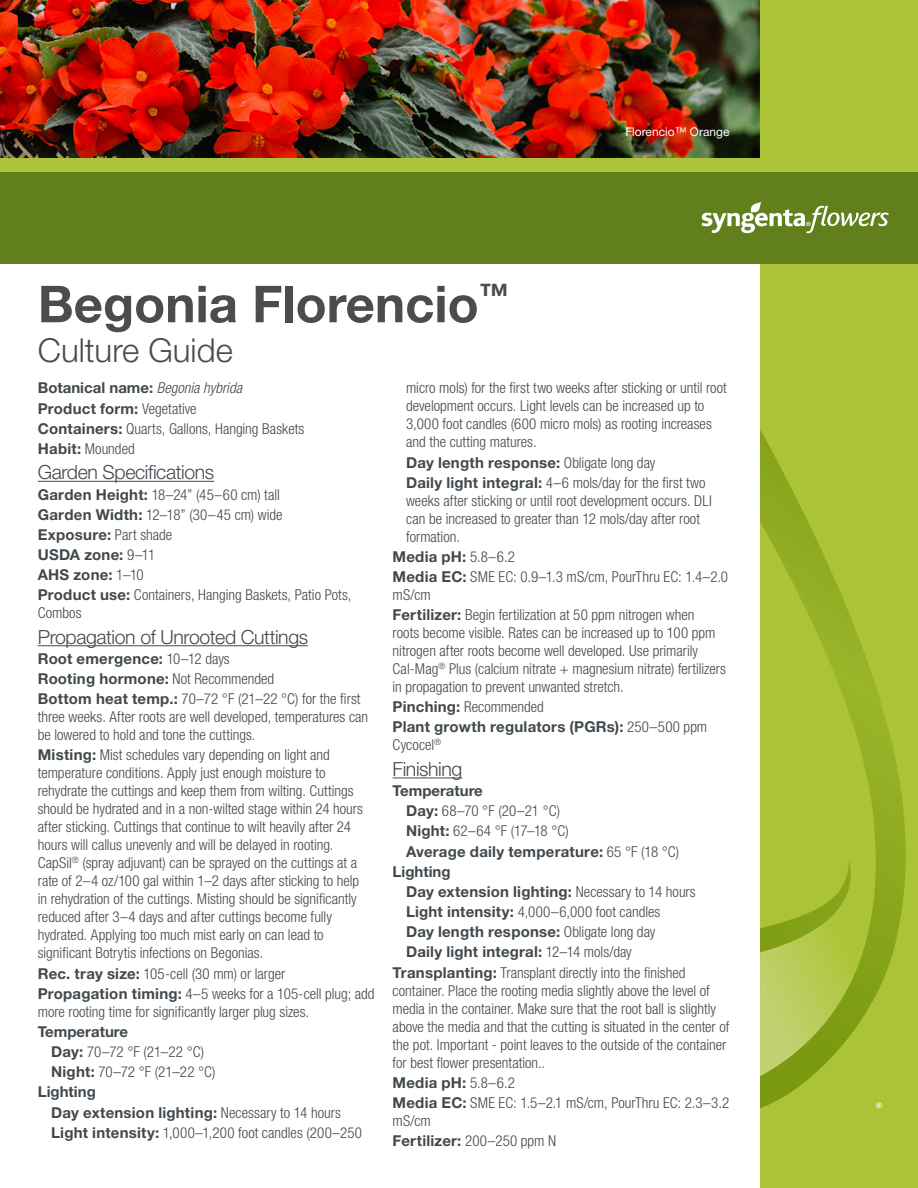
<style>
.page{position:relative;width:918px;height:1188px;background:#fff}
.page>*{position:absolute;margin:0;border:0;box-sizing:border-box;transform-origin:0 0}
.H1_1_Heading_without{font:700 51px "Helvetica Neue LT Std";color:#4b4c4d}
.H1_5_Suheading{font:300 33px "Helvetica Neue LT Std";color:#4b4c4d}
.H3_Culture_Heading{font:300 19.5px "Helvetica Neue LT Std";letter-spacing:-.02em;color:#41494e}
.p_Body_GREP__Bold{font:300 condensed 15px/18px "Helvetica Neue LT Std";color:#41494e}
.p_Body_GREP__Bold_in{font:300 condensed 15px/18px "Helvetica Neue LT Std";color:#41494e}
.p_Body_GREP__Bold-2{font:700 15px/18px "Helvetica Neue LT Std";letter-spacing:.015em;color:#41494e}
.p_Body_GREP__Bold_in-2{font:700 15px "Helvetica Neue LT Std";letter-spacing:.015em;color:#41494e}
.p_Body_Bold{font:700 15px "Helvetica Neue LT Std";color:#41494e}
.p_Body_Italics_GREP{font:700 15px "Helvetica Neue LT Std";color:#41494e}
.Caption_White{font:12px "Helvetica Neue LT Std";color:#fff}
.s1{font-weight:300;font-style:italic;font-stretch:condensed}
.s2{font-weight:300;font-stretch:condensed}
.s3{font-weight:700;font-stretch:normal}
</style>
<div class="page">
<img style="left:0;top:0;width:760px;height:158px">
<div style="left:760px;top:0;width:158px;height:1188px;background:#acc337"></div>
<svg style="left:760px;top:430px;width:146px;height:679px"></svg>
<svg style="left:760px;top:875px;width:108px;height:201px"></svg>
<svg style="left:876px;top:1102px;width:6px;height:6px"></svg>
<div style="left:0;top:165px;width:684px;height:98px;background:#61801d"></div>
<div style="left:679px;top:158px;width:239px;height:105px;background:#61801d"></div>
<div style="left:0;top:158px;width:918px;height:13px;background:#acc337"></div>
<svg style="left:701px;top:202px;width:188px;height:31px"></svg>
<hr style="left:38px;top:481px;width:176px;height:1px;background:#41494e">
<hr style="left:38px;top:645px;width:270px;height:1px;background:#41494e">
<hr style="left:393px;top:777px;width:69px;height:1px;background:#41494e">
<p class="Caption_White" style="left:625px;top:125px;width:106px">Florencio™ Orange</p>
<p class="H1_1_Heading_without" style="left:38px;top:273px;width:472px">Begonia Florencio<sup>™</sup></p>
<p class="H1_5_Suheading" style="left:38px;top:330px;width:196px">Culture Guide</p>
<p class="p_Body_Italics_GREP" style="left:38px;top:379px;width:206px">Botanical name: <span class="s1">Begonia hybrida</span></p>
<p class="p_Body_GREP__Bold-2" style="left:38px;top:399px;width:160px">Product form: <span class="s2">Vegetative</span></p>
<p class="p_Body_GREP__Bold" style="left:38px;top:419px;width:268px"><span class="s3">Containers:</span> Quarts, Gallons, Hanging Baskets</p>
<p class="p_Body_GREP__Bold" style="left:38px;top:439px;width:98px"><span class="s3">Habit:</span> Mounded</p>
<p class="H3_Culture_Heading" style="left:38px;top:460px;width:178px">Garden Specifications</p>
<p class="p_Body_GREP__Bold" style="left:38px;top:485px;width:244px"><span class="s3">Garden Height:</span> 18–24” (45–60 cm) tall</p>
<p class="p_Body_GREP__Bold" style="left:38px;top:505px;width:246px"><span class="s3">Garden Width:</span> 12–18” (30–45 cm) wide</p>
<p class="p_Body_GREP__Bold-2" style="left:38px;top:525px;width:136px">Exposure: <span class="s2">Part shade</span></p>
<p class="p_Body_GREP__Bold-2" style="left:38px;top:545px;width:119px">USDA zone: <span class="s2">9–11</span></p>
<p class="p_Body_GREP__Bold-2" style="left:38px;top:565px;width:108px">AHS zone: <span class="s2">1–10</span></p>
<p class="p_Body_GREP__Bold" style="left:38px;top:586px;width:315px"><span class="s3">Product use:</span> Containers, Hanging Baskets, Patio Pots,<br>Combos</p>
<p class="H3_Culture_Heading" style="left:38px;top:625px;width:272px">Propagation of Unrooted Cuttings</p>
<p class="p_Body_GREP__Bold-2" style="left:38px;top:649px;width:193px">Root emergence: <span class="s2">10–12 days</span></p>
<p class="p_Body_GREP__Bold-2" style="left:38px;top:669px;width:238px">Rooting hormone: <span class="s2">Not Recommended</span></p>
<p class="p_Body_GREP__Bold" style="left:38px;top:690px;width:332px"><span class="s3">Bottom heat temp.:</span> 70–72 °F (21–22 °C) for the first three weeks. After roots are well developed, temperatures can be lowered to hold and tone the cuttings.</p>
<p class="p_Body_GREP__Bold" style="left:38px;top:746px;width:327px"><span class="s3">Misting:</span> Mist schedules vary depending on light and temperature conditions. Apply just enough moisture to rehydrate the cuttings and keep them from wilting. Cuttings should be hydrated and in a non-wilted stage within 24 hours after sticking. Cuttings that continue to wilt heavily after 24 hours will callus unevenly and will be delayed in rooting.<br>CapSil<sup>®</sup> (spray adjuvant) can be sprayed on the cuttings at a rate of 2–4 oz/100 gal within 1–2 days after sticking to help in rehydration of the cuttings. Misting should be significantly reduced after 3–4 days and after cuttings become fully hydrated. Applying too much mist early on can lead to significant Botrytis infections on Begonias.</p>
<p class="p_Body_GREP__Bold" style="left:38px;top:964px;width:249px"><span class="s3">Rec. tray size:</span> 105-cell (30 mm) or larger</p>
<p class="p_Body_GREP__Bold" style="left:38px;top:984px;width:338px"><span class="s3">Propagation timing:</span> 4–5 weeks for a 105-cell plug; add more rooting time for significantly larger plug sizes.</p>
<p class="p_Body_Bold" style="left:38px;top:1022px;width:92px">Temperature</p>
<p class="p_Body_GREP__Bold_in" style="left:51px;top:1043px;width:154px"><span class="s3">Day:</span> 70–72 °F (21–22 °C)</p>
<p class="p_Body_GREP__Bold_in" style="left:51px;top:1063px;width:166px"><span class="s3">Night:</span> 70–72 °F (21–22 °C)</p>
<p class="p_Body_Bold" style="left:38px;top:1083px;width:60px">Lighting</p>
<p class="p_Body_GREP__Bold_in-2" style="left:51px;top:1103px;width:291px">Day extension lighting: <span class="s2">Necessary to 14 hours</span></p>
<p class="p_Body_GREP__Bold_in" style="left:51px;top:1123px;width:312px"><span class="s3">Light intensity:</span> 1,000–1,200 foot candles (200–250</p>
<p class="p_Body_GREP__Bold_in" style="left:406px;top:379px;width:322px">micro mols) for the first two weeks after sticking or until root development occurs. Light levels can be increased up to 3,000 foot candles (600 micro mols) as rooting increases and the cutting matures.</p>
<p class="p_Body_GREP__Bold_in-2" style="left:406px;top:453px;width:251px">Day length response: <span class="s2">Obligate long day</span></p>
<p class="p_Body_GREP__Bold_in" style="left:406px;top:473px;width:307px"><span class="s3">Daily light integral:</span> 4–6 mols/day for the first two weeks after sticking or until root development occurs. DLI can be increased to greater than 12 mols/day after root formation.</p>
<p class="p_Body_GREP__Bold-2" style="left:393px;top:547px;width:124px">Media pH: <span class="s2">5.8–6.2</span></p>
<p class="p_Body_GREP__Bold" style="left:393px;top:568px;width:337px"><span class="s3">Media EC:</span> SME EC: 0.9–1.3 mS/cm, PourThru EC: 1.4–2.0 mS/cm</p>
<p class="p_Body_GREP__Bold" style="left:393px;top:606px;width:335px"><span class="s3">Fertilizer:</span> Begin fertilization at 50 ppm nitrogen when<br>roots become visible. Rates can be increased up to 100 ppm nitrogen after roots become well developed. Use primarily Cal-Mag<sup>®</sup> Plus (calcium nitrate + magnesium nitrate) fertilizers in propagation to prevent unwanted stretch.</p>
<p class="p_Body_GREP__Bold" style="left:393px;top:698px;width:153px"><span class="s3">Pinching:</span> Recommended</p>
<p class="p_Body_GREP__Bold-2" style="left:393px;top:718px;width:316px">Plant growth regulators (PGRs): <span class="s2">250–500 ppm<br>Cycocel</span><sup>®</sup></p>
<p class="H3_Culture_Heading" style="left:393px;top:757px;width:71px">Finishing</p>
<p class="p_Body_Bold" style="left:393px;top:782px;width:92px">Temperature</p>
<p class="p_Body_GREP__Bold_in" style="left:406px;top:802px;width:155px"><span class="s3">Day:</span> 68–70 °F (20–21 °C)</p>
<p class="p_Body_GREP__Bold_in" style="left:406px;top:822px;width:164px"><span class="s3">Night:</span> 62–64 °F (17–18 °C)</p>
<p class="p_Body_GREP__Bold_in-2" style="left:406px;top:842px;width:275px">Average daily temperature: <span class="s2">65 °F (18 °C)</span></p>
<p class="p_Body_Bold" style="left:393px;top:862px;width:60px">Lighting</p>
<p class="p_Body_GREP__Bold_in-2" style="left:406px;top:882px;width:291px">Day extension lighting: <span class="s2">Necessary to 14 hours</span></p>
<p class="p_Body_GREP__Bold_in" style="left:406px;top:903px;width:256px"><span class="s3">Light intensity:</span> 4,000–6,000 foot candles</p>
<p class="p_Body_GREP__Bold_in-2" style="left:406px;top:923px;width:251px">Day length response: <span class="s2">Obligate long day</span></p>
<p class="p_Body_GREP__Bold_in-2" style="left:406px;top:943px;width:227px">Daily light integral: <span class="s2">12–14 mols/day</span></p>
<p class="p_Body_GREP__Bold" style="left:393px;top:963px;width:338px"><span class="s3">Transplanting:</span> Transplant directly into the finished container. Place the rooting media slightly above the level of media in the container. Make sure that the root ball is slightly above the media and that the cutting is situated in the center of the pot. Important - point leaves to the outside of the container for best flower presentation..</p>
<p class="p_Body_GREP__Bold-2" style="left:393px;top:1073px;width:124px">Media pH: <span class="s2">5.8–6.2</span></p>
<p class="p_Body_GREP__Bold" style="left:393px;top:1093px;width:338px"><span class="s3">Media EC:</span> SME EC: 1.5–2.1 mS/cm, PourThru EC: 2.3–3.2 mS/cm</p>
<p class="p_Body_GREP__Bold-2" style="left:393px;top:1131px;width:165px">Fertilizer: <span class="s2">200–250 ppm N</span></p>
</div>
